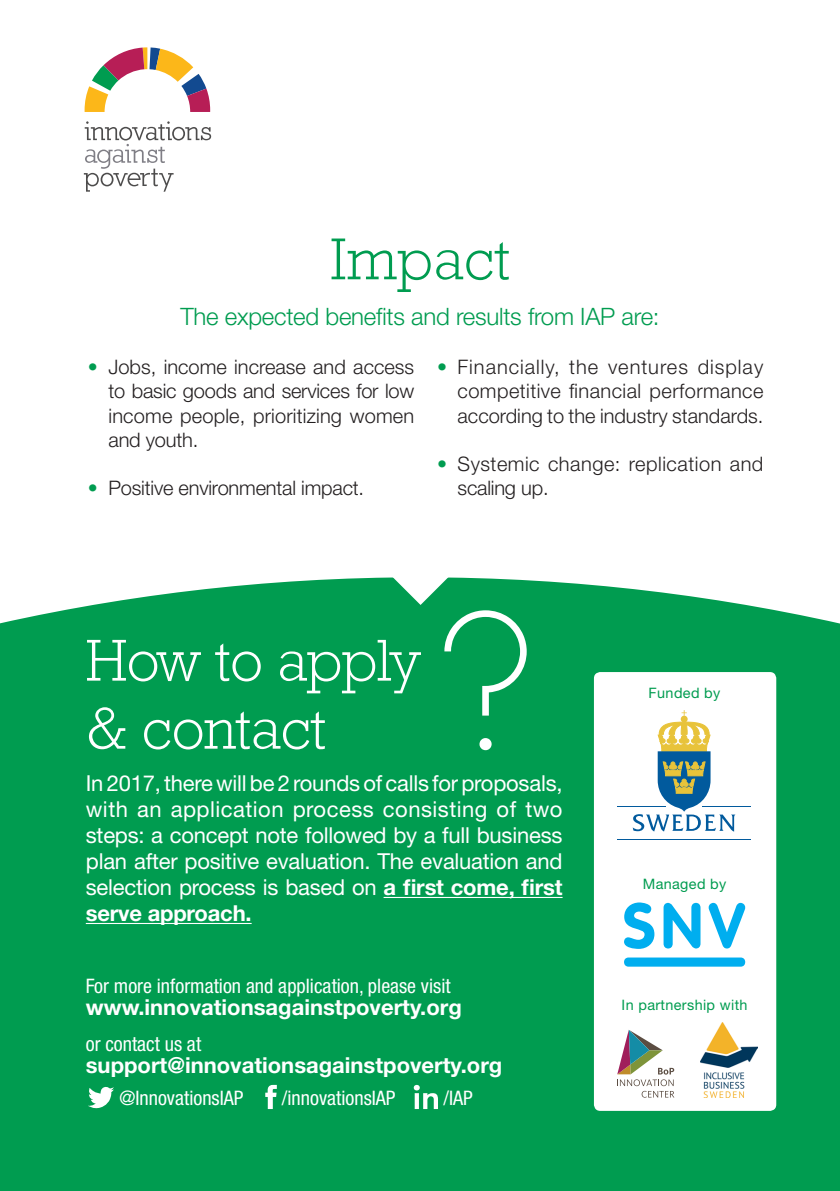
<style>
.page{position:relative;width:840px;height:1191px;background:#fff}
.page>*{position:absolute;margin:0;border:0;box-sizing:border-box;transform-origin:0 0}
.t1{font:300 60px "Rockwell Std";letter-spacing:-.01em;color:#fff}
.t2{font:300 60px "Rockwell Std";color:#009c50}
.t3{font:300 24px "Helvetica Neue LT Std";letter-spacing:-.01em;color:#009c50}
.t4{font:22px/26px "Helvetica Neue LT Std";letter-spacing:-.01em;color:#fff;text-align:justify}
.t5{font:700 22px "Helvetica Neue LT Std";color:#fff}
.t6{font:300 20px/24px "Helvetica Neue LT Std";color:#231f20;text-align:justify}
.t7{font:condensed 20px "Helvetica Neue LT Std";color:#fff}
.t8{font:300 20px/24px "Helvetica Neue LT Std";letter-spacing:.025em;color:#231f20}
.t9{font:14.4px "Helvetica Neue LT Std";letter-spacing:.025em;color:#009c50}
.s1{color:#009c50}
.s2{font-weight:700}
</style>
<div class="page">
<div style="left:0;top:577px;width:839px;height:614px;background:#009c50"></div>
<div style="left:593px;top:672px;width:182px;height:438px;background:#fff;border-radius:6px"></div>
<hr style="left:383px;top:897px;width:179px;height:1px;background:#fff">
<hr style="left:86px;top:923px;width:165px;height:1px;background:#fff">
<svg style="left:479px;top:738px;width:12px;height:12px"></svg>
<svg style="left:389px;top:577px;width:137px;height:138px;background:#1ea764"></svg>
<svg style="left:681px;top:710px;width:5px;height:5px"></svg>
<svg style="left:680px;top:715px;width:7px;height:7px"></svg>
<hr style="left:617px;top:806px;width:48px;height:1px;background:#015a9d">
<hr style="left:701px;top:806px;width:49px;height:1px;background:#015a9d">
<hr style="left:617px;top:839px;width:133px;height:1px;background:#015a9d">
<svg style="left:632px;top:722px;width:103px;height:109px"></svg>
<svg style="left:617px;top:1030px;width:57px;height:67px"></svg>
<img style="left:700px;top:1022px;width:57px;height:75px">
<svg style="left:624px;top:902px;width:30px;height:47px"></svg>
<svg style="left:663px;top:903px;width:37px;height:45px"></svg>
<svg style="left:708px;top:903px;width:36px;height:45px"></svg>
<div style="left:623px;top:957px;width:121px;height:9px;background:#00aeef;border-radius:4px"></div>
<svg style="left:87px;top:1086px;width:27px;height:23px"></svg>
<svg style="left:265px;top:1085px;width:12px;height:24px"></svg>
<svg style="left:84px;top:47px;width:126px;height:65px"></svg>
<svg style="left:84px;top:121px;width:127px;height:71px"></svg>
<svg style="left:413px;top:1085px;width:25px;height:24px"></svg>
<p class="t2" style="left:330px;top:225px;width:181px">Impact</p>
<p class="t3" style="left:180px;top:302px;width:480px">The expected benefits and results from IAP are:</p>
<p class="t6" style="left:108px;top:355px;width:307px;text-indent:-21px"><span class="s1">•</span> Jobs, income increase and access to basic goods and services for low income people, prioritizing women and youth.</p>
<p class="t6" style="left:88px;top:475px;width:277px"><span class="s1">•</span> Positive environmental impact.</p>
<p class="t6" style="left:457px;top:355px;width:307px;text-indent:-21px"><span class="s1">•</span> Financially, the ventures display competitive financial performance according to the industry standards.</p>
<p class="t8" style="left:457px;top:451px;width:307px;text-indent:-21px"><span class="s1">•</span> Systemic change: replication and scaling up.</p>
<p class="t1" style="left:86px;top:626px;width:336px">How to apply</p>
<p class="t1" style="left:86px;top:694px;width:242px">&amp; contact</p>
<p class="t9" style="left:648px;top:684px;width:73px">Funded by</p>
<p class="t4" style="left:86px;top:770px;width:478px">In 2017, there will be 2 rounds of calls for proposals, with an application process consisting of two steps: a concept note followed by a full business plan after positive evaluation. The evaluation and selection process is based on <span class="s2">a first come, first serve approach.</span></p>
<p class="t7" style="left:86px;top:974px;width:366px">For more information and application, please visit</p>
<p class="t5" style="left:86px;top:993px;width:377px">www.innovationsagainstpoverty.org</p>
<p class="t7" style="left:86px;top:1032px;width:117px">or contact us at</p>
<p class="t5" style="left:86px;top:1051px;width:418px">support@innovationsagainstpoverty.org</p>
<p class="t7" style="left:119px;top:1086px;width:125px">@InnovationsIAP</p>
<p class="t7" style="left:282px;top:1086px;width:115px">/innovationsIAP</p>
<p class="t7" style="left:443px;top:1086px;width:31px">/IAP</p>
<p class="t9" style="left:642px;top:875px;width:85px">Managed by</p>
<p class="t9" style="left:621px;top:995px;width:127px">In partnership with</p>
</div>
